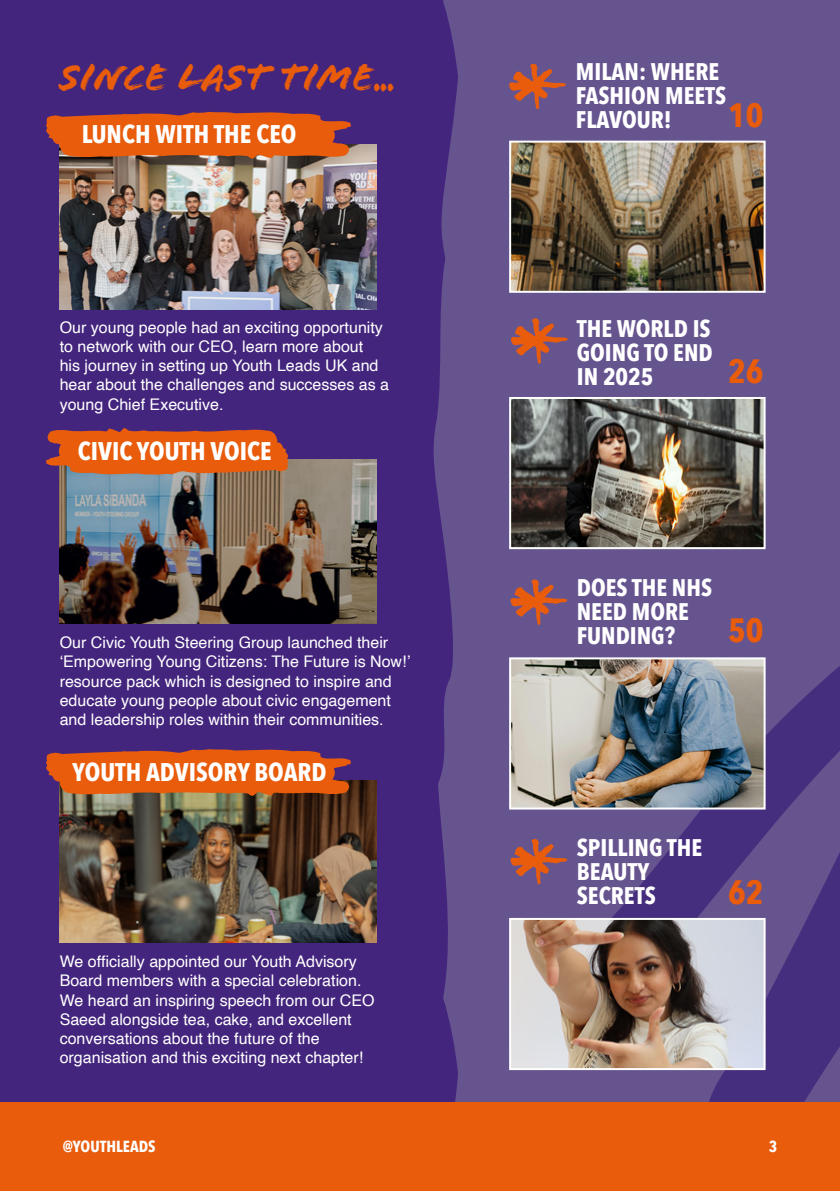
<style>
.page{position:relative;width:840px;height:1191px;background:#fff}
.page>*{position:absolute;margin:0;border:0;box-sizing:border-box;transform-origin:0 0}
.t1{font:40px "Flood Std";color:#e85c0c}
.t2{font:700 33.6px "Avenir Next Condensed";color:#e85c0c}
.t3{font:700 25.4px "Avenir Next Condensed";color:#fff}
.t4{font:700 24px/24px "Avenir Next Condensed";color:#fff}
.t5{font:16px/19.2px "Helvetica";color:#fff}
.t6{font:700 16px "Avenir Next Condensed";color:#fff}
</style>
<div class="page">
<div style="left:0;top:0;width:839px;height:1191px;background:#44257d"></div>
<svg style="left:433px;top:0;width:406px;height:1102px;background:#63508d"></svg>
<svg style="left:522px;top:385px;width:317px;height:717px;fill:#66548f"></svg>
<img style="left:60px;top:780px;width:316px;height:162px">
<img style="left:60px;top:144px;width:316px;height:165px">
<svg style="left:46px;top:749px;width:307px;height:49px;background:#ca571d"></svg>
<svg style="left:46px;top:111px;width:307px;height:50px;background:#c85520"></svg>
<img style="left:60px;top:459px;width:316px;height:164px">
<img style="left:512px;top:144px;width:250px;height:146px">
<div style="left:509px;top:141px;width:256px;height:152px;border:2px solid #fff"></div>
<img style="left:512px;top:400px;width:250px;height:146px">
<div style="left:509px;top:397px;width:256px;height:152px;border:2px solid #fff"></div>
<img style="left:512px;top:660px;width:250px;height:146px">
<div style="left:509px;top:657px;width:256px;height:152px;border:2px solid #fff"></div>
<img style="left:512px;top:921px;width:250px;height:146px">
<div style="left:509px;top:918px;width:256px;height:152px;border:2px solid #fff"></div>
<div style="left:0;top:1102px;width:839px;height:89px;background:#e85c0c"></div>
<svg style="left:46px;top:428px;width:244px;height:49px;background:#cc5923"></svg>
<svg style="left:508px;top:64px;width:57px;height:45px;background:#935660"></svg>
<svg style="left:510px;top:318px;width:57px;height:46px;background:#925661"></svg>
<svg style="left:509px;top:579px;width:58px;height:46px;background:#925662"></svg>
<svg style="left:509px;top:838px;width:58px;height:46px;background:#925662"></svg>
<p class="t1" style="left:60px;top:54px;width:338px">SINCE LAST TIME...</p>
<p class="t3" style="left:82px;top:119px;width:216px">LUNCH WITH THE CEO</p>
<p class="t5" style="left:60px;top:318px;width:331px">Our young people had an exciting opportunity to network with our CEO, learn more about<br>his journey in setting up Youth Leads UK and hear about the challenges and successes as a young Chief Executive.</p>
<p class="t3" style="left:78px;top:436px;width:195px">CIVIC YOUTH VOICE</p>
<p class="t5" style="left:60px;top:633px;width:352px">Our Civic Youth Steering Group launched their ‘Empowering Young Citizens: The Future is Now!’ resource pack which is designed to inspire and educate young people about civic engagement and leadership roles within their communities.</p>
<p class="t3" style="left:73px;top:756px;width:255px">YOUTH ADVISORY BOARD</p>
<p class="t5" style="left:60px;top:952px;width:316px">We officially appointed our Youth Advisory Board members with a special celebration.<br>We heard an inspiring speech from our CEO Saeed alongside tea, cake, and excellent conversations about the future of the organisation and this exciting next chapter!</p>
<p class="t4" style="left:575px;top:59px;width:152px">MILAN: WHERE<br>FASHION MEETS<br>FLAVOUR!</p>
<p class="t2" style="left:727px;top:94px;width:37px">10</p>
<p class="t4" style="left:576px;top:316px;width:135px">THE WORLD IS</p>
<p class="t4" style="left:576px;top:340px;width:137px">GOING TO END</p>
<p class="t4" style="left:576px;top:364px;width:78px">IN 2025</p>
<p class="t2" style="left:727px;top:351px;width:37px">26</p>
<p class="t4" style="left:576px;top:575px;width:137px">DOES THE NHS<br>NEED MORE<br>FUNDING?</p>
<p class="t2" style="left:727px;top:610px;width:37px">50</p>
<p class="t4" style="left:576px;top:835px;width:127px">SPILLING THE</p>
<p class="t4" style="left:576px;top:859px;width:80px">BEAUTY<br>SECRETS</p>
<p class="t2" style="left:727px;top:871px;width:37px">62</p>
<p class="t6" style="left:63px;top:1137px;width:94px">@YOUTHLEADS</p>
<p class="t6" style="left:768px;top:1137px;width:10px">3</p>
<p class="t6" style="left:62px;top:1137px;width:10px">3</p>
</div>
